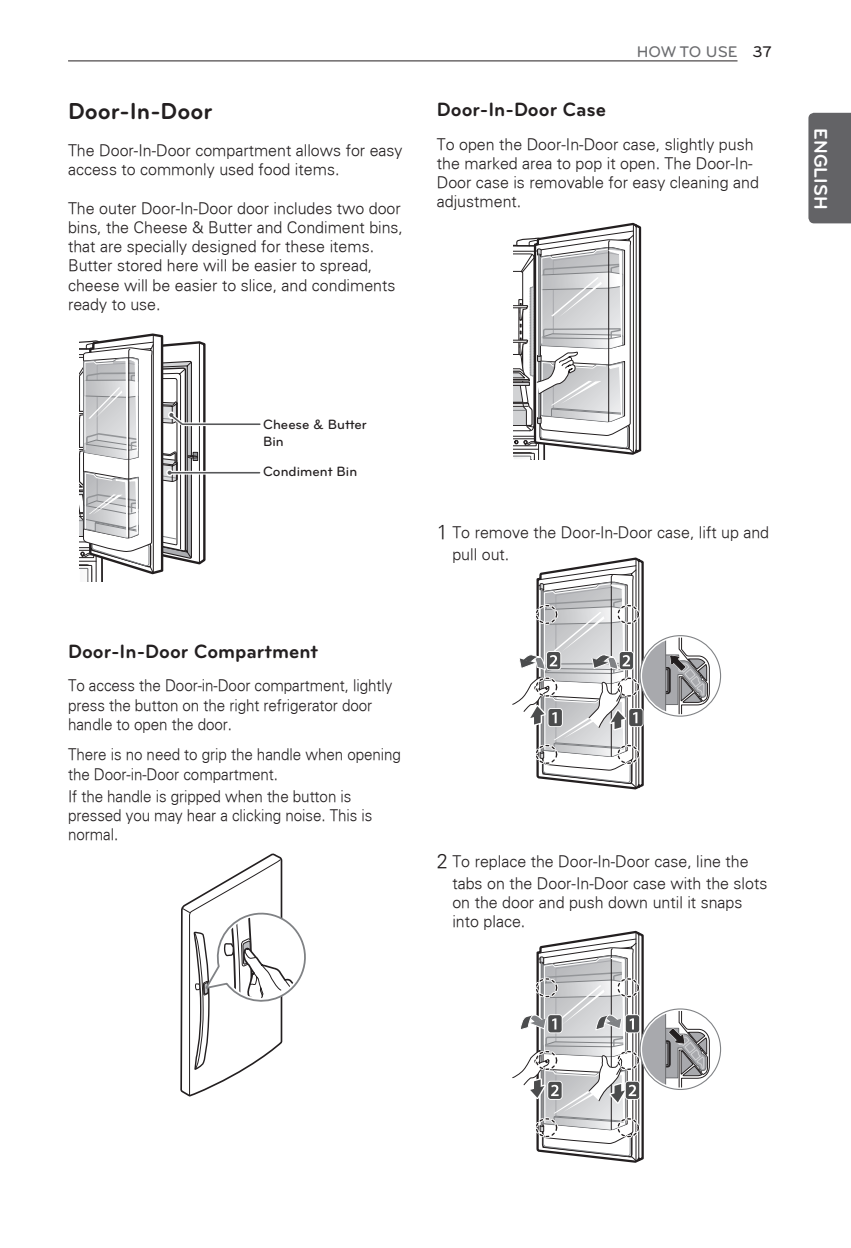
<style>
.page{position:relative;width:851px;height:1248px;background:#fff}
.page>*{position:absolute;margin:0;border:0;box-sizing:border-box;transform-origin:0 0}
.t1{font:700 24px "Bryant LG";color:#231f20}
.t2{font:700 20px "Bryant LG";color:#231f20}
.t3{font:700 19px "Bryant LG";color:#fff}
.t4{font:300 16px/19.2px "Univers";color:#231f20}
.t5{font:300 16px/19.2px "Univers";color:#231f20;scale:.95 1}
.t6{font:500 16px "Bryant LG";letter-spacing:-.01em;color:#6c6d70}
.t7{font:500 14px/16.8px "Bryant LG";color:#231f20}
.s1{color:#231f20}
.s2{font-size:20px}
</style>
<div class="page">
<hr style="left:68px;top:61px;width:669px;height:1px;background:#231f20">
<div style="left:808px;top:113px;width:42px;height:110px;background:#636366"></div>
<hr style="left:170px;top:472px;width:89px;height:1px;background:#57585a">
<svg style="left:80px;top:333px;width:127px;height:249px"></svg>
<hr style="left:184px;top:422px;width:76px;height:4px;background:#fff">
<hr style="left:183px;top:423px;width:77px;height:2px;background:#57585a">
<svg style="left:180px;top:853px;width:126px;height:244px"></svg>
<svg style="left:512px;top:557px;width:197px;height:233px"></svg>
<svg style="left:512px;top:930px;width:197px;height:233px"></svg>
<hr style="left:513px;top:560px;width:30px;height:1px;background:#231f20">
<svg style="left:513px;top:223px;width:129px;height:236px"></svg>
<h1 class="t1" style="left:68px;top:96px;width:146px">Door-In-Door</h1>
<p class="t4" style="left:68px;top:140px;width:336px">The Door-In-Door compartment allows for easy access to commonly used food items.</p>
<p class="t4" style="left:68px;top:198px;width:336px">The outer Door-In-Door door includes two door bins, the Cheese &amp; Butter and Condiment bins, that are specially designed for these items.<br>Butter stored here will be easier to spread, cheese will be easier to slice, and condiments ready to use.</p>
<p class="t6" style="left:636px;top:42px;width:136px">HOW TO USE <span class="s1">37</span></p>
<p class="t2" style="left:437px;top:97px;width:171px">Door-In-Door Case</p>
<p class="t4" style="left:437px;top:134px;width:323px">To open the Door-In-Door case, slightly push the marked area to pop it open. The Door-In-Door case is removable for easy cleaning and adjustment.</p>
<p class="t7" style="left:263px;top:416px;width:105px">Cheese &amp; Butter<br>Bin</p>
<p class="t7" style="left:263px;top:463px;width:95px">Condiment Bin</p>
<p class="t2" style="left:68px;top:638px;width:251px">Door-In-Door Compartment</p>
<p class="t5" style="left:68px;top:675px;width:343px">To access the Door-in-Door compartment, lightly press the button on the right refrigerator door handle to open the door.</p>
<p class="t5" style="left:68px;top:744px;width:352px">There is no need to grip the handle when opening the Door-in-Door compartment.</p>
<p class="t5" style="left:68px;top:785px;width:322px">If the handle is gripped when the button is pressed you may hear a clicking noise. This is normal.</p>
<p class="t4" style="left:452px;top:520px;width:318px;line-height:22px;text-indent:-16px"><span class="s2">1</span> To remove the Door-In-Door case, lift up and pull out.</p>
<p class="t4" style="left:452px;top:849px;width:316px;line-height:22px;text-indent:-16px"><span class="s2">2</span> To replace the Door-In-Door case, line the tabs on the Door-In-Door case with the slots</p>
<p class="t4" style="left:452px;top:892px;width:291px">on the door and push down until it snaps into place.</p>
<p class="t3" style="left:832px;top:128px;width:82px;rotate:90deg">ENGLISH</p>
</div>
